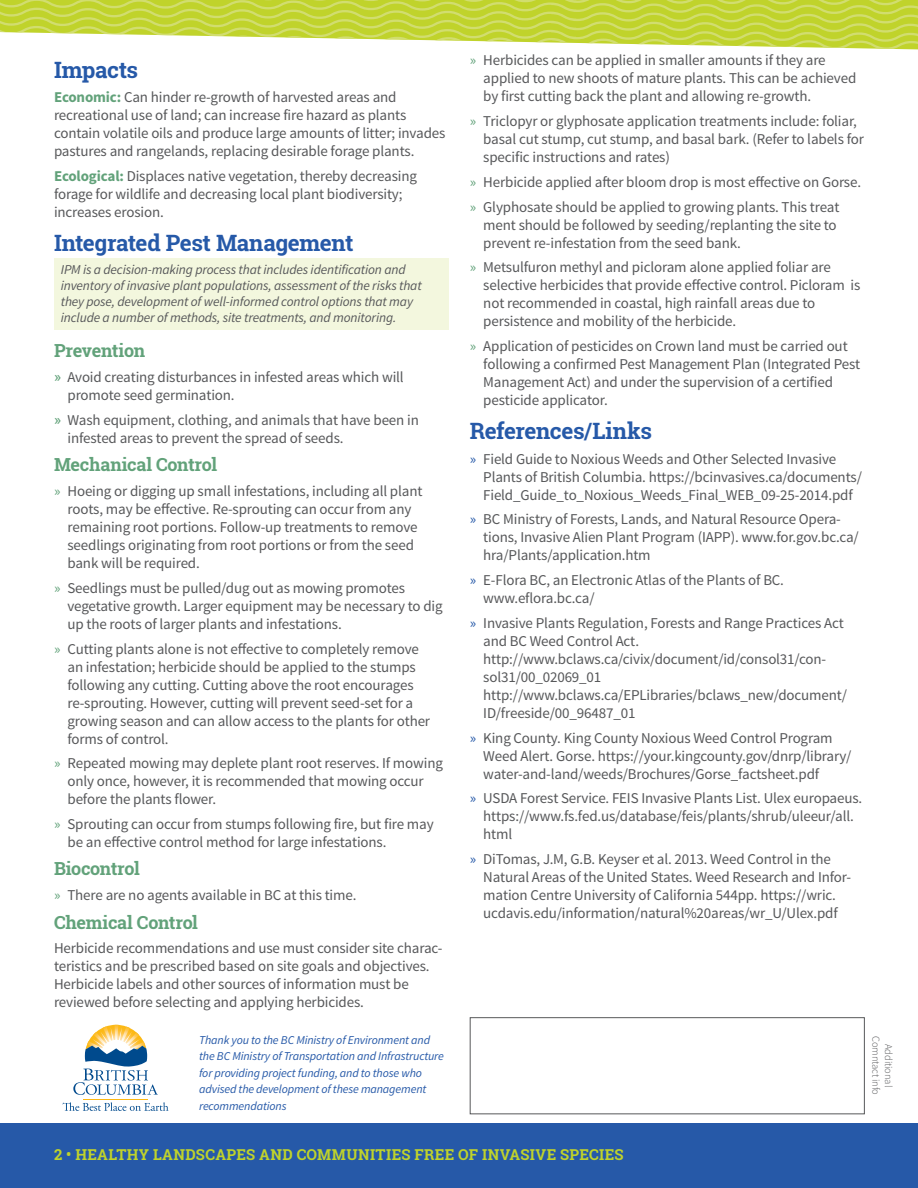
<style>
.page{position:relative;width:918px;height:1188px;background:#fff}
.page>*{position:absolute;margin:0;border:0;box-sizing:border-box;transform-origin:0 0}
.Heading{font:700 22.5px "Roboto Slab";letter-spacing:-.02em;color:#2659a8}
.Sub_Head{font:700 18px "Roboto Slab";letter-spacing:-.015em;color:#62a27a}
.Bullet_Text{font:15px/18px "Source Sans Pro";letter-spacing:-.01em;color:#57585a}
.t1{font:700 15px "Roboto Slab";letter-spacing:.02em;color:#c0d32b}
.Box_Paragraph{font:italic 13.5px/16.2px "Source Sans Pro";letter-spacing:-.01em;color:#57585a}
.Blue_Paragraph{font:italic 12px/16.5px "Source Sans Pro";letter-spacing:-.01em;color:#2659a8}
.t2{font:300 10.5px "Source Sans Pro";letter-spacing:-.01em;color:#57585a}
.s1{font-weight:700;color:#62a27a}
.s2{font-family:"Roboto Slab";color:#62a27a}
.s3{color:#62a27a}
.s4{color:#2659a8}
</style>
<div class="page">
<div style="left:54px;top:259px;width:394px;height:71px;background:#f3f7de"></div>
<svg style="left:0;top:0;width:918px;height:49px"></svg>
<div style="left:0;top:1123px;width:918px;height:65px;background:#2659a8"></div>
<svg style="left:63px;top:1102px;width:106px;height:9px"></svg>
<hr style="left:83px;top:1099px;width:65px;height:1px;background:#fcb814">
<svg style="left:73px;top:1025px;width:85px;height:70px"></svg>
<div style="left:470px;top:1017px;width:395px;height:97px;border:1px solid #57585a"></div>
<p class="Heading" style="left:54px;top:54px;width:86px">Impacts</p>
<p class="Bullet_Text" style="left:54px;top:89px;width:393px"><span class="s1">Economic:</span> Can hinder re-growth of harvested areas and recreational use of land; can increase fire hazard as plants contain volatile oils and produce large amounts of litter; invades pastures and rangelands, replacing desirable forage plants.</p>
<p class="Bullet_Text" style="left:54px;top:167px;width:365px"><span class="s1">Ecological:</span> Displaces native vegetation, thereby decreasing forage for wildlife and decreasing local plant biodiversity; increases erosion.</p>
<p class="Heading" style="left:54px;top:227px;width:301px">Integrated Pest Management</p>
<p class="Box_Paragraph" style="left:61px;top:261px;width:363px">IPM is a decision-making process that includes identification and inventory of invasive plant populations, assessment of the risks that they pose, development of well-informed control options that may include a number of methods, site treatments, and monitoring.</p>
<p class="Sub_Head" style="left:54px;top:339px;width:93px">Prevention</p>
<p class="Bullet_Text" style="left:68px;top:369px;width:338px;text-indent:-14px"><span class="s2">»</span> Avoid creating disturbances in infested areas which will promote seed germination.</p>
<p class="Bullet_Text" style="left:68px;top:411px;width:353px;text-indent:-14px"><span class="s2">»</span> Wash equipment, clothing, and animals that have been in infested areas to prevent the spread of seeds.</p>
<p class="Sub_Head" style="left:54px;top:452px;width:165px">Mechanical Control</p>
<p class="Bullet_Text" style="left:68px;top:482px;width:356px;text-indent:-14px"><span class="s3">»</span> Hoeing or digging up small infestations, including all plant roots, may be effective. Re-sprouting can occur from any remaining root portions. Follow-up treatments to remove seedlings originating from root portions or from the seed bank will be required.</p>
<p class="Bullet_Text" style="left:68px;top:579px;width:377px;text-indent:-14px"><span class="s3">»</span> Seedlings must be pulled/dug out as mowing promotes vegetative growth. Larger equipment may be necessary to dig up the roots of larger plants and infestations.</p>
<p class="Bullet_Text" style="left:68px;top:640px;width:364px;text-indent:-14px"><span class="s3">»</span> Cutting plants alone is not effective to completely remove an infestation; herbicide should be applied to the stumps following any cutting. Cutting above the root encourages re-sprouting. However, cutting will prevent seed-set for a growing season and can allow access to the plants for other forms of control.</p>
<p class="Bullet_Text" style="left:68px;top:755px;width:377px;text-indent:-14px"><span class="s3">»</span> Repeated mowing may deplete plant root reserves. If mowing only once, however, it is recommended that mowing occur before the plants flower.</p>
<p class="Bullet_Text" style="left:68px;top:815px;width:368px;text-indent:-14px"><span class="s3">»</span> Sprouting can occur from stumps following fire, but fire may be an effective control method for large infestations.</p>
<p class="Sub_Head" style="left:54px;top:857px;width:87px">Biocontrol</p>
<p class="Bullet_Text" style="left:54px;top:886px;width:304px"><span class="s3">»</span> There are no agents available in BC at this time.</p>
<p class="Sub_Head" style="left:54px;top:910px;width:146px">Chemical Control</p>
<p class="Bullet_Text" style="left:54px;top:940px;width:390px">Herbicide recommendations and use must consider site charac&shy;teristics and be prescribed based on site goals and objectives.<br>Herbicide labels and other sources of information must be reviewed before selecting and applying herbicides.</p>
<p class="Bullet_Text" style="left:483px;top:52px;width:375px;text-indent:-14px"><span class="s3">»</span> Herbicides can be applied in smaller amounts if they are applied to new shoots of mature plants. This can be achieved by first cutting back the plant and allowing re-growth.</p>
<p class="Bullet_Text" style="left:483px;top:112px;width:382px;text-indent:-14px"><span class="s3">»</span> Triclopyr or glyphosate application treatments include: foliar, basal cut stump, cut stump, and basal bark. (Refer to labels for specific instructions and rates)</p>
<p class="Bullet_Text" style="left:470px;top:173px;width:393px"><span class="s3">»</span> Herbicide applied after bloom drop is most effective on Gorse.</p>
<p class="Bullet_Text" style="left:483px;top:198px;width:358px;text-indent:-14px"><span class="s3">»</span> Glyphosate should be applied to growing plants. This treat ment should be followed by seeding/replanting the site to prevent re-infestation from the seed bank.</p>
<p class="Bullet_Text" style="left:483px;top:259px;width:379px;text-indent:-14px"><span class="s3">»</span> Metsulfuron methyl and picloram alone applied foliar are selective herbicides that provide effective control. Picloram is not recommended in coastal, high rainfall areas due to persistence and mobility of the herbicide.</p>
<p class="Bullet_Text" style="left:483px;top:337px;width:379px;text-indent:-14px"><span class="s3">»</span> Application of pesticides on Crown land must be carried out following a confirmed Pest Management Plan (Integrated Pest Management Act) and under the supervision of a certified pesticide applicator.</p>
<p class="Heading" style="left:470px;top:415px;width:184px">References/Links</p>
<p class="Bullet_Text" style="left:483px;top:450px;width:380px;text-indent:-14px"><span class="s4">»</span> Field Guide to Noxious Weeds and Other Selected Invasive<br>Plants of British Columbia. https://bcinvasives.ca/documents/<br>Field_Guide_to_Noxious_Weeds_Final_WEB_09-25-2014.pdf</p>
<p class="Bullet_Text" style="left:483px;top:511px;width:377px;text-indent:-14px"><span class="s4">»</span> BC Ministry of Forests, Lands, and Natural Resource Opera&shy;tions, Invasive Alien Plant Program (IAPP). www.for.gov.bc.ca/ hra/Plants/application.htm</p>
<p class="Bullet_Text" style="left:483px;top:571px;width:302px;text-indent:-14px"><span class="s4">»</span> E-Flora BC, an Electronic Atlas of the Plants of BC. www.eflora.bc.ca/</p>
<p class="Bullet_Text" style="left:483px;top:614px;width:365px;text-indent:-14px"><span class="s4">»</span> Invasive Plants Regulation, Forests and Range Practices Act and BC Weed Control Act. http://www.bclaws.ca/civix/document/id/consol31/con&shy;sol31/00_02069_01 http://www.bclaws.ca/EPLibraries/bclaws_new/document/ ID/freeside/00_96487_01</p>
<p class="Bullet_Text" style="left:483px;top:729px;width:370px;text-indent:-14px"><span class="s4">»</span> King County. King County Noxious Weed Control Program<br>Weed Alert. Gorse. https://your.kingcounty.gov/dnrp/library/ water-and-land/weeds/Brochures/Gorse_factsheet.pdf</p>
<p class="Bullet_Text" style="left:483px;top:790px;width:381px;text-indent:-14px"><span class="s4">»</span> USDA Forest Service. FEIS Invasive Plants List. Ulex europaeus. https://www.fs.fed.us/database/feis/plants/shrub/uleeur/all. html</p>
<p class="Bullet_Text" style="left:483px;top:850px;width:369px;text-indent:-14px"><span class="s4">»</span> DiTomas, J.M, G.B. Keyser et al. 2013. Weed Control in the Natural Areas of the United States. Weed Research and Infor&shy;mation Centre University of California 544pp. https://wric. ucdavis.edu/information/natural%20areas/wr_U/Ulex.pdf</p>
<p class="Blue_Paragraph" style="left:199px;top:1032px;width:246px">Thank you to the BC Ministry of Environment and the BC Ministry of Transportation and Infrastructure for providing project funding, and to those who advised the development of these management recommendations</p>
<p class="t2" style="left:895px;top:1044px;width:44px;rotate:90deg">Additional</p>
<p class="t2" style="left:882px;top:1036px;width:60px;rotate:90deg">Comntact info</p>
<p class="t1" style="left:54px;top:1144px;width:571px">2 • HEALTHY LANDSCAPES AND COMMUNITIES FREE OF INVASIVE SPECIES</p>
</div>
